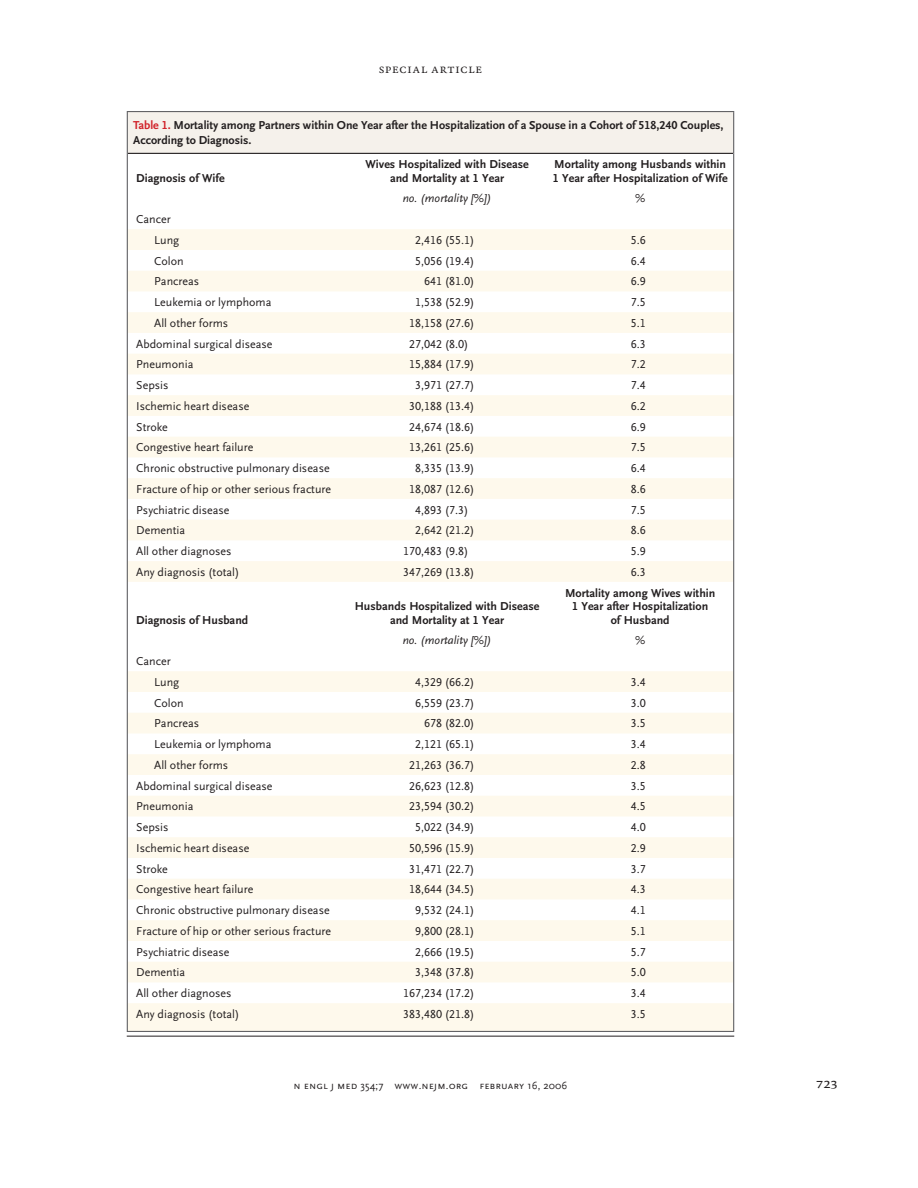
<style>
.page{position:relative;width:918px;height:1188px;background:#fff}
.page>*{position:absolute;margin:0;border:0;box-sizing:border-box;transform-origin:0 0}
.t1{font:14.25px "OTNEJM Quadraat Cap";color:#231f20}
.t2{font:12.75px "OTNEJM Quadraat Small Cap";letter-spacing:.055em;color:#231f20}
.t3{font:12px/20.7px "OTNEJM Scala Sans LF";color:#231f20}
.t4{font:700 12px/13.5px "OTNEJM Scala Sans LF";color:#231f20;text-align:center}
.t5{font:italic 12px "OTNEJM Scala Sans LF";color:#231f20}
.t6{font:10.8px "OTNEJM Scala Sans LF Cap";letter-spacing:.01em;color:#231f20}
.s1{font-family:"NEJM Scala Sans LF";color:#d1232a}
.s2{font-family:"OTNEJM Scala Sans OSF"}
</style>
<div class="page">
<hr style="left:127px;top:1036px;width:607px;height:1px;background:#231f20">
<div style="left:127px;top:112px;width:607px;height:41px;background:#f5f1eb"></div>
<hr style="left:733px;top:112px;width:1px;height:41px;background:#636366">
<hr style="left:128px;top:153px;width:419px;height:1px;background:#231f20">
<hr style="left:547px;top:153px;width:186px;height:1px;background:#231f20">
<hr style="left:127px;top:1031px;width:607px;height:1px;background:#636366">
<hr style="left:127px;top:111px;width:220px;height:1px;background:#636366">
<hr style="left:127px;top:112px;width:1px;height:41px;background:#636366">
<hr style="left:347px;top:111px;width:387px;height:1px;background:#636366">
<hr style="left:127px;top:153px;width:1px;height:35px;background:#636366">
<hr style="left:733px;top:153px;width:1px;height:35px;background:#636366">
<svg style="left:127px;top:188px;width:607px;height:843px"></svg>
<p class="t2" style="left:379px;top:62px;width:105px">Special Article</p>
<p class="t4" style="left:133px;top:118px;width:592px;line-height:15px;text-align:left"><span class="s1">Table 1.</span> Mortality among Partners within One Year after the Hospitalization of a Spouse in a Cohort of 518,240 Couples,<br>According to Diagnosis.</p>
<p class="t4" style="left:136px;top:171px;width:90px">Diagnosis of Wife</p>
<p class="t4" style="left:365px;top:158px;width:165px">Wives Hospitalized with Disease and Mortality at 1 Year</p>
<p class="t4" style="left:553px;top:158px;width:176px;text-align:left">Mortality among Husbands within<br>1 Year after Hospitalization of Wife</p>
<p class="t5" style="left:403px;top:192px;width:90px">no. (mortality [%])</p>
<p class="t5" style="left:635px;top:192px;width:12px">%</p>
<p class="t3" style="left:154px;top:209px;width:27px;text-indent:-18px">Cancer<br>Lung</p>
<p class="t3" style="left:415px;top:230px;width:61px">2,416 (55.1)</p>
<p class="t3" style="left:631px;top:230px;width:17px">5.6</p>
<p class="t3" style="left:154px;top:251px;width:31px">Colon</p>
<p class="t3" style="left:415px;top:251px;width:61px">5,056 (19.4)</p>
<p class="t3" style="left:631px;top:251px;width:17px">6.4</p>
<p class="t3" style="left:154px;top:271px;width:46px">Pancreas</p>
<p class="t3" style="left:424px;top:271px;width:52px">641 (81.0)</p>
<p class="t3" style="left:631px;top:271px;width:17px">6.9</p>
<p class="t3" style="left:154px;top:292px;width:119px">Leukemia or lymphoma</p>
<p class="t3" style="left:415px;top:292px;width:61px">1,538 (52.9)</p>
<p class="t3" style="left:631px;top:292px;width:17px">7.5</p>
<p class="t3" style="left:154px;top:313px;width:76px">All other forms</p>
<p class="t3" style="left:409px;top:313px;width:67px">18,158 (27.6)</p>
<p class="t3" style="left:631px;top:313px;width:16px">5.1</p>
<p class="t3" style="left:136px;top:334px;width:138px">Abdominal surgical disease</p>
<p class="t3" style="left:409px;top:334px;width:61px">27,042 (8.0)</p>
<p class="t3" style="left:631px;top:334px;width:17px">6.3</p>
<p class="t3" style="left:136px;top:354px;width:59px">Pneumonia</p>
<p class="t3" style="left:409px;top:354px;width:67px">15,884 (17.9)</p>
<p class="t3" style="left:631px;top:354px;width:17px">7.2</p>
<p class="t3" style="left:136px;top:375px;width:34px">Sepsis</p>
<p class="t3" style="left:415px;top:375px;width:61px">3,971 (27.7)</p>
<p class="t3" style="left:631px;top:375px;width:17px">7.4</p>
<p class="t3" style="left:136px;top:396px;width:115px">Ischemic heart disease</p>
<p class="t3" style="left:409px;top:396px;width:67px">30,188 (13.4)</p>
<p class="t3" style="left:631px;top:396px;width:17px">6.2</p>
<p class="t3" style="left:136px;top:417px;width:33px">Stroke</p>
<p class="t3" style="left:409px;top:417px;width:67px">24,674 (18.6)</p>
<p class="t3" style="left:631px;top:417px;width:17px">6.9</p>
<p class="t3" style="left:136px;top:437px;width:119px">Congestive heart failure</p>
<p class="t3" style="left:409px;top:437px;width:67px">13,261 (25.6)</p>
<p class="t3" style="left:631px;top:437px;width:17px">7.5</p>
<p class="t3" style="left:136px;top:458px;width:195px">Chronic obstructive pulmonary disease</p>
<p class="t3" style="left:415px;top:458px;width:61px">8,335 (13.9)</p>
<p class="t3" style="left:631px;top:458px;width:17px">6.4</p>
<p class="t3" style="left:136px;top:479px;width:196px">Fracture of hip or other serious fracture</p>
<p class="t3" style="left:409px;top:479px;width:67px">18,087 (12.6)</p>
<p class="t3" style="left:631px;top:479px;width:17px">8.6</p>
<p class="t3" style="left:136px;top:500px;width:95px">Psychiatric disease</p>
<p class="t3" style="left:415px;top:500px;width:55px">4,893 (7.3)</p>
<p class="t3" style="left:631px;top:500px;width:17px">7.5</p>
<p class="t3" style="left:136px;top:520px;width:50px">Dementia</p>
<p class="t3" style="left:415px;top:520px;width:61px">2,642 (21.2)</p>
<p class="t3" style="left:631px;top:520px;width:17px">8.6</p>
<p class="t3" style="left:136px;top:541px;width:97px">All other diagnoses</p>
<p class="t3" style="left:403px;top:541px;width:67px">170,483 (9.8)</p>
<p class="t3" style="left:631px;top:541px;width:17px">5.9</p>
<p class="t3" style="left:136px;top:562px;width:105px">Any diagnosis (total)</p>
<p class="t3" style="left:403px;top:562px;width:73px">347,269 (13.8)</p>
<p class="t3" style="left:631px;top:562px;width:17px">6.3</p>
<p class="t4" style="left:136px;top:613px;width:113px">Diagnosis of Husband</p>
<p class="t4" style="left:565px;top:586px;width:152px">Mortality among Wives within<br>1 Year after Hospitalization<br>of Husband</p>
<p class="t4" style="left:355px;top:600px;width:186px">Husbands Hospitalized with Disease and Mortality at 1 Year</p>
<p class="t3" style="left:154px;top:651px;width:27px;text-indent:-18px">Cancer<br>Lung</p>
<p class="t5" style="left:403px;top:634px;width:90px">no. (mortality [%])</p>
<p class="t5" style="left:635px;top:634px;width:12px">%</p>
<p class="t3" style="left:415px;top:672px;width:61px">4,329 (66.2)</p>
<p class="t3" style="left:631px;top:672px;width:17px">3.4</p>
<p class="t3" style="left:154px;top:693px;width:31px">Colon</p>
<p class="t3" style="left:415px;top:693px;width:61px">6,559 (23.7)</p>
<p class="t3" style="left:631px;top:693px;width:17px">3.0</p>
<p class="t3" style="left:154px;top:713px;width:46px">Pancreas</p>
<p class="t3" style="left:424px;top:713px;width:52px">678 (82.0)</p>
<p class="t3" style="left:631px;top:713px;width:17px">3.5</p>
<p class="t3" style="left:154px;top:734px;width:119px">Leukemia or lymphoma</p>
<p class="t3" style="left:415px;top:734px;width:61px">2,121 (65.1)</p>
<p class="t3" style="left:631px;top:734px;width:17px">3.4</p>
<p class="t3" style="left:154px;top:755px;width:76px">All other forms</p>
<p class="t3" style="left:409px;top:755px;width:67px">21,263 (36.7)</p>
<p class="t3" style="left:631px;top:755px;width:17px">2.8</p>
<p class="t3" style="left:136px;top:776px;width:138px">Abdominal surgical disease</p>
<p class="t3" style="left:409px;top:776px;width:67px">26,623 (12.8)</p>
<p class="t3" style="left:631px;top:776px;width:17px">3.5</p>
<p class="t3" style="left:136px;top:796px;width:59px">Pneumonia</p>
<p class="t3" style="left:409px;top:796px;width:67px">23,594 (30.2)</p>
<p class="t3" style="left:631px;top:796px;width:17px">4.5</p>
<p class="t3" style="left:136px;top:817px;width:34px">Sepsis</p>
<p class="t3" style="left:415px;top:817px;width:61px">5,022 (34.9)</p>
<p class="t3" style="left:631px;top:817px;width:17px">4.0</p>
<p class="t3" style="left:136px;top:838px;width:115px">Ischemic heart disease</p>
<p class="t3" style="left:409px;top:838px;width:67px">50,596 (15.9)</p>
<p class="t3" style="left:631px;top:838px;width:17px">2.9</p>
<p class="t3" style="left:136px;top:859px;width:33px">Stroke</p>
<p class="t3" style="left:409px;top:859px;width:67px">31,471 (22.7)</p>
<p class="t3" style="left:631px;top:859px;width:17px">3.7</p>
<p class="t3" style="left:136px;top:879px;width:119px">Congestive heart failure</p>
<p class="t3" style="left:409px;top:879px;width:67px">18,644 (34.5)</p>
<p class="t3" style="left:631px;top:879px;width:17px">4.3</p>
<p class="t3" style="left:136px;top:900px;width:195px">Chronic obstructive pulmonary disease</p>
<p class="t3" style="left:415px;top:900px;width:61px">9,532 (24.1)</p>
<p class="t3" style="left:631px;top:900px;width:16px">4.1</p>
<p class="t3" style="left:136px;top:921px;width:196px">Fracture of hip or other serious fracture</p>
<p class="t3" style="left:415px;top:921px;width:61px">9,800 (28.1)</p>
<p class="t3" style="left:631px;top:921px;width:16px">5.1</p>
<p class="t3" style="left:136px;top:942px;width:95px">Psychiatric disease</p>
<p class="t3" style="left:415px;top:942px;width:61px">2,666 (19.5)</p>
<p class="t3" style="left:631px;top:942px;width:17px">5.7</p>
<p class="t3" style="left:136px;top:962px;width:50px">Dementia</p>
<p class="t3" style="left:415px;top:962px;width:61px">3,348 (37.8)</p>
<p class="t3" style="left:631px;top:962px;width:17px">5.0</p>
<p class="t3" style="left:136px;top:983px;width:97px">All other diagnoses</p>
<p class="t3" style="left:403px;top:983px;width:73px">167,234 (17.2)</p>
<p class="t3" style="left:631px;top:983px;width:17px">3.4</p>
<p class="t3" style="left:136px;top:1004px;width:105px">Any diagnosis (total)</p>
<p class="t3" style="left:403px;top:1004px;width:73px">383,480 (21.8)</p>
<p class="t3" style="left:631px;top:1004px;width:17px">3.5</p>
<p class="t6" style="left:294px;top:1080px;width:275px">n engl j med <span class="s2">354;7</span> www.nejm.org february <span class="s2">16, 2006</span></p>
<p class="t1" style="left:816px;top:1075px;width:23px">723</p>
</div>
